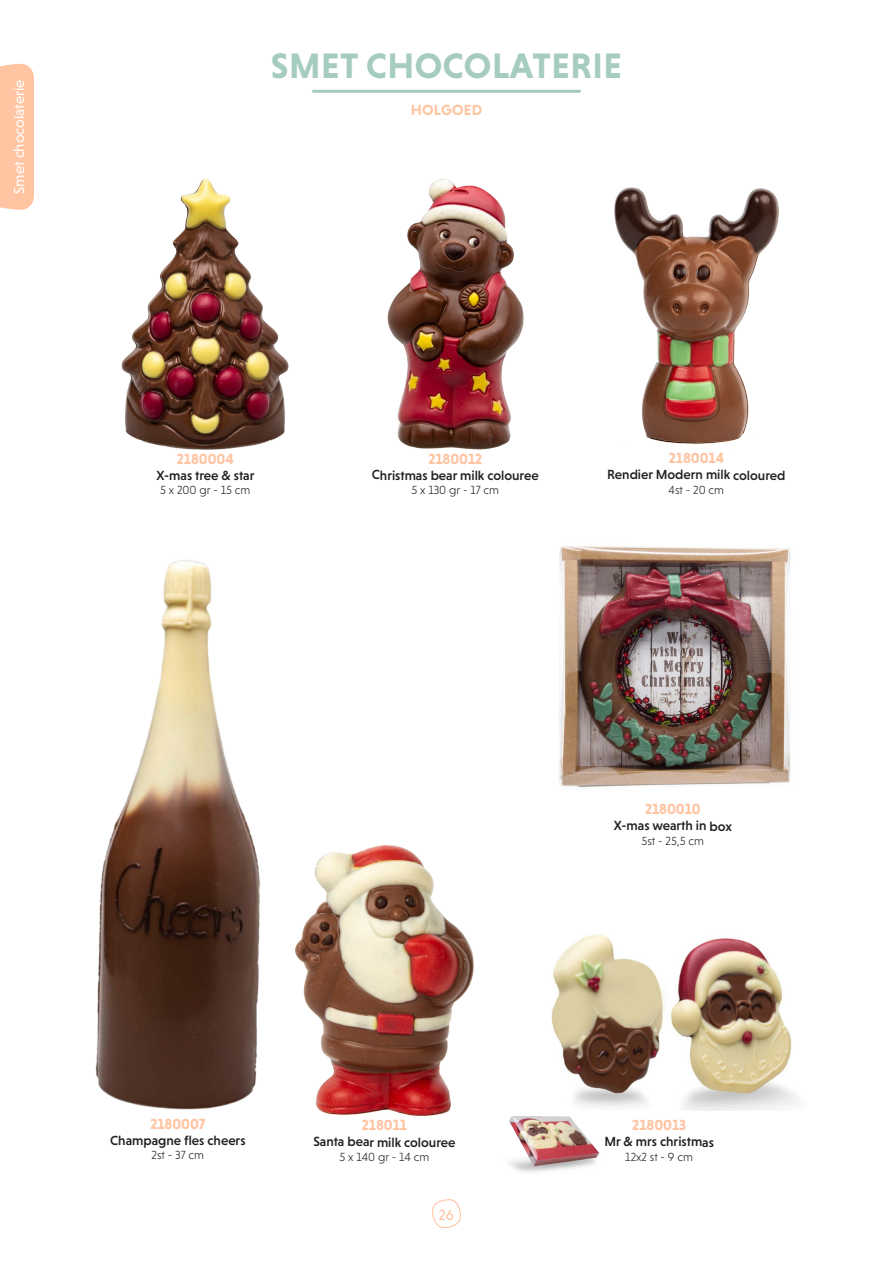
<style>
.page{position:relative;width:893px;height:1263px;background:#fff}
.page>*{position:absolute;margin:0;border:0;box-sizing:border-box;transform-origin:0 0}
.Titel{font:700 36px "Niveau Grotesk";letter-spacing:.015em;color:#a6ccc1}
.t1{font:15px "Niveau Grotesk Bold Small Caps";letter-spacing:-.005em;color:#ffc4a2}
.t2{font:15px "Niveau Grotesk";color:#fff}
.Subtitel_Roze{font:700 15px "Niveau Grotesk";letter-spacing:.015em;color:#ffc4a2}
.t3{font:15px "Niveau Grotesk";color:#ffc4a2}
.t4{font:500 13.5px "Niveau Grotesk";letter-spacing:-.005em;color:#231f20}
.t5{font:300 12px "Niveau Grotesk";letter-spacing:-.005em;color:#231f20}
</style>
<div class="page">
<div style="left:0;top:64px;width:34px;height:146px;background:#ffc4a2"></div>
<svg style="left:432px;top:1199px;width:29px;height:29px"></svg>
<hr style="left:313px;top:90px;width:267px;height:3px;background:#a6ccc1">
<img style="left:122px;top:179px;width:167px;height:270px">
<img style="left:387px;top:179px;width:136px;height:270px">
<img style="left:615px;top:188px;width:163px;height:256px">
<img style="left:559px;top:546px;width:232px;height:242px">
<img style="left:551px;top:934px;width:246px;height:176px">
<img style="left:509px;top:1117px;width:91px;height:55px">
<img style="left:295px;top:845px;width:178px;height:271px">
<img style="left:95px;top:560px;width:165px;height:550px">
<p class="t2" style="left:11px;top:194px;width:116px;rotate:-90deg">Smet chocolaterie</p>
<p class="Titel" style="left:271px;top:45px;width:353px">SMET CHOCOLATERIE</p>
<p class="Subtitel_Roze" style="left:411px;top:102px;width:73px">HOLGOED</p>
<p class="t1" style="left:177px;top:450px;width:59px">2180004</p>
<p class="t4" style="left:156px;top:468px;width:100px">X-mas tree &amp; star</p>
<p class="t5" style="left:160px;top:483px;width:92px">5 x 200 gr - 15 cm</p>
<p class="t1" style="left:428px;top:450px;width:56px">2180012</p>
<p class="t4" style="left:372px;top:467px;width:168px">Christmas bear milk colouree</p>
<p class="t5" style="left:411px;top:483px;width:89px">5 x 130 gr - 17 cm</p>
<p class="t1" style="left:669px;top:449px;width:57px">2180014</p>
<p class="t4" style="left:607px;top:467px;width:180px">Rendier Modern milk coloured</p>
<p class="t5" style="left:669px;top:483px;width:57px">4st - 20 cm</p>
<p class="t1" style="left:150px;top:1115px;width:57px">2180007</p>
<p class="t4" style="left:110px;top:1132px;width:137px">Champagne fles cheers</p>
<p class="t5" style="left:152px;top:1148px;width:54px">2st - 37 cm</p>
<p class="t1" style="left:362px;top:1116px;width:47px">218011</p>
<p class="t4" style="left:313px;top:1134px;width:144px">Santa bear milk colouree</p>
<p class="t5" style="left:339px;top:1150px;width:91px">5 x 140 gr - 14 cm</p>
<p class="t3" style="left:439px;top:1206px;width:17px">26</p>
<p class="t1" style="left:645px;top:800px;width:57px">2180010</p>
<p class="t4" style="left:614px;top:818px;width:119px">X-mas wearth in box</p>
<p class="t5" style="left:641px;top:834px;width:64px">5st - 25,5 cm</p>
<p class="t1" style="left:632px;top:1116px;width:55px">2180013</p>
<p class="t4" style="left:604px;top:1134px;width:111px">Mr &amp; mrs christmas</p>
<p class="t5" style="left:625px;top:1150px;width:69px">12x2 st - 9 cm</p>
</div>
